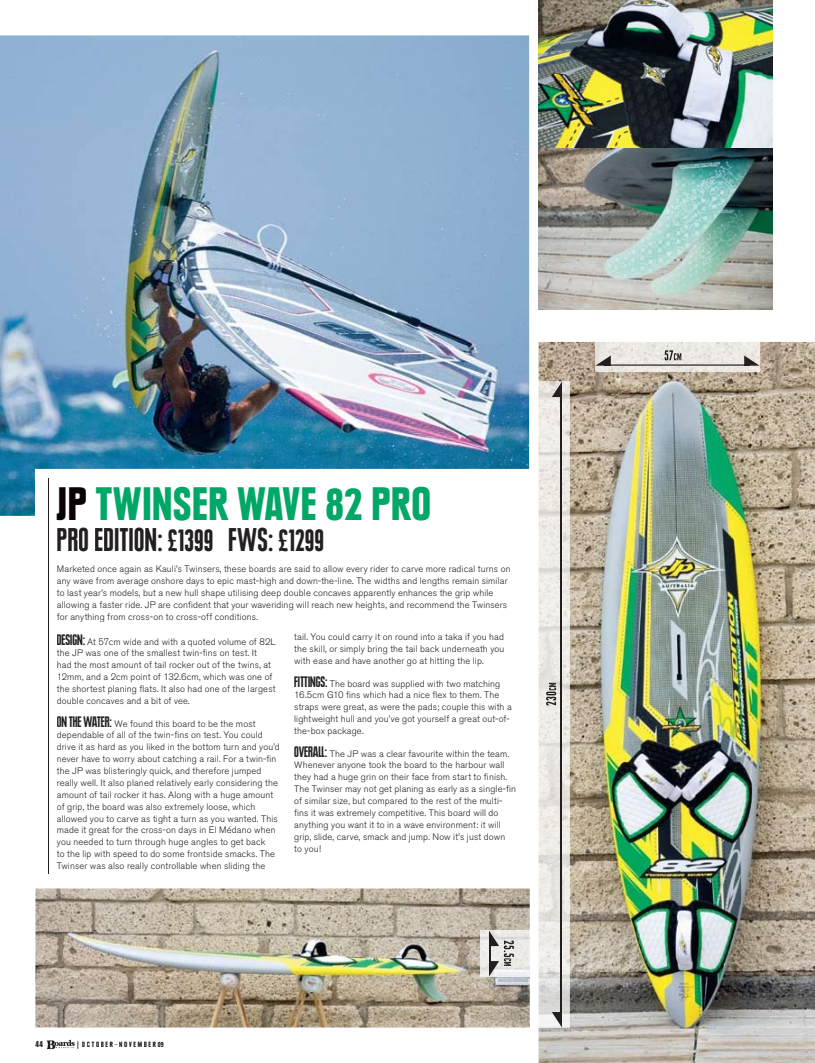
<style>
.page{position:relative;width:815px;height:1063px;background:#fff}
.page>*{position:absolute;margin:0;border:0;box-sizing:border-box;transform-origin:0 0}
.t1{font:900 condensed 46.25px "Plak";letter-spacing:.02em;color:#00a767}
.t2{font:900 extra-condensed 32.5px "Plak";letter-spacing:.02em;color:#231f20}
.t3{font:300 9.38px/11.9px "Akzidenz Grotesk BE";letter-spacing:.015em;color:#231f20}
.t4{font:900 condensed 8.75px "Plak";color:#231f20}
.t5{font:900 condensed 7.5px "Plak";letter-spacing:.23em;color:#231f20}
.s1{color:#0a0203}
.s2{font-family:"Plak";font-weight:900;font-stretch:extra-condensed;font-size:15px}
</style>
<div class="page">
<img style="left:539px;top:342px;width:276px;height:721px">
<img style="left:35px;top:888px;width:495px;height:140px">
<img style="left:0;top:35px;width:529px;height:481px">
<div style="left:35px;top:469px;width:498px;height:406px;background:#fff"></div>
<img style="left:539px;top:0;width:233px;height:148px">
<img style="left:539px;top:148px;width:233px;height:161px">
<hr style="left:48px;top:478px;width:1px;height:396px;background:#231f20">
<svg style="left:538px;top:382px;width:1px;height:646px"></svg>
<img style="left:539px;top:382px;width:31px;height:646px">
<img style="left:480px;top:930px;width:50px;height:47px">
<img style="left:595px;top:342px;width:165px;height:30px">
<img style="left:561px;top:397px;width:1px;height:615px">
<img style="left:552px;top:382px;width:10px;height:15px">
<img style="left:552px;top:1012px;width:10px;height:16px">
<img style="left:611px;top:364px;width:133px;height:2px">
<img style="left:744px;top:356px;width:16px;height:10px">
<img style="left:595px;top:356px;width:16px;height:10px">
<svg style="left:605px;top:364px;width:6px;height:2px"></svg>
<img style="left:546px;top:692px;width:10px;height:14px">
<svg style="left:549px;top:683px;width:7px;height:7px"></svg>
<svg style="left:665px;top:350px;width:16px;height:10px"></svg>
<img style="left:504px;top:940px;width:10px;height:17px">
<svg style="left:504px;top:958px;width:7px;height:8px"></svg>
<img style="left:489px;top:961px;width:10px;height:16px">
<img style="left:489px;top:931px;width:10px;height:15px">
<svg style="left:489px;top:937px;width:1px;height:25px"></svg>
<svg style="left:47px;top:1040px;width:28px;height:9px"></svg>
<h1 class="t1" style="left:57px;top:477px;width:376px"><span class="s1">JP</span> TWINSER WAVE 82 PRO</h1>
<h2 class="t2" style="left:57px;top:520px;width:269px">PRO EDITION: £1399 FWS: £1299</h2>
<p class="t3" style="left:57px;top:563px;width:455px">Marketed once again as Kauli’s Twinsers, these boards are said to allow every rider to carve more radical turns on any wave from average onshore days to epic mast-high and down-the-line. The widths and lengths remain similar to last year’s models, but a new hull shape utilising deep double concaves apparently enhances the grip while allowing a faster ride. JP are confident that your waveriding will reach new heights, and recommend the Twinsers for anything from cross-on to cross-off conditions.</p>
<p class="t3" style="left:57px;top:636px;width:220px"><span class="s2">DESIGN:</span> At 57cm wide and with a quoted volume of 82L the JP was one of the smallest twin-fins on test. It<br>had the most amount of tail rocker out of the twins, at 12mm, and a 2cm point of 132.6cm, which was one of the shortest planing flats. It also had one of the largest double concaves and a bit of vee.</p>
<p class="t3" style="left:57px;top:718px;width:224px"><span class="s2">ON THE WATER:</span> We found this board to be the most dependable of all of the twin-fins on test. You could drive it as hard as you liked in the bottom turn and you’d never have to worry about catching a rail. For a twin-fin the JP was blisteringly quick, and therefore jumped really well. It also planed relatively early considering the amount of tail rocker it has. Along with a huge amount of grip, the board was also extremely loose, which allowed you to carve as tight a turn as you wanted. This made it great for the cross-on days in El Médano when you needed to turn through huge angles to get back<br>to the lip with speed to do some frontside smacks. The Twinser was also really controllable when sliding the</p>
<p class="t3" style="left:294px;top:631px;width:212px;text-align:justify">tail. You could carry it on round into a taka if you had the skill, or simply bring the tail back underneath you with ease and have another go at hitting the lip.</p>
<p class="t3" style="left:294px;top:678px;width:219px"><span class="s2">FITTINGS:</span> The board was supplied with two matching 16.5cm G10 fins which had a nice flex to them. The straps were great, as were the pads; couple this with a lightweight hull and you’ve got yourself a great out-of&shy;the-box package.</p>
<p class="t3" style="left:294px;top:748px;width:223px"><span class="s2">OVERALL:</span> The JP was a clear favourite within the team.<br>Whenever anyone took the board to the harbour wall they had a huge grin on their face from start to finish.<br>The Twinser may not get planing as early as a single-fin of similar size, but compared to the rest of the multi&shy;fins it was extremely competitive. This board will do anything you want it to in a wave environment: it will grip, slide, carve, smack and jump. Now it’s just down<br>to you!</p>
<p class="t4" style="left:35px;top:1038px;width:9px">44</p>
<p class="t5" style="left:77px;top:1040px;width:88px">| OCTOBER–NOVEMBER09</p>
</div>
